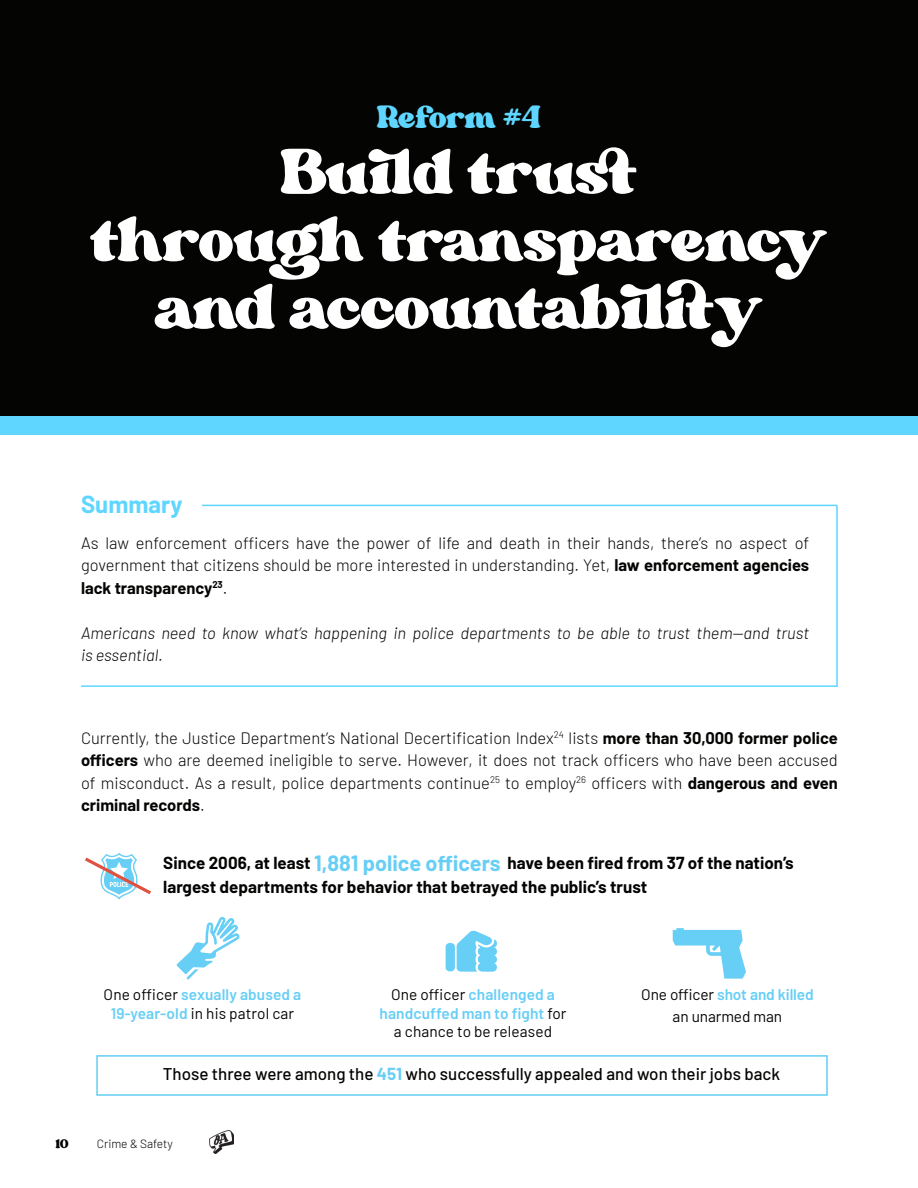
<style>
.page{position:relative;width:918px;height:1188px;background:#fff}
.page>*{position:absolute;margin:0;border:0;box-sizing:border-box;transform-origin:0 0}
.t1{font:90px/67.5px "Margin";color:#fff;text-align:center}
.t2{font:45px "Margin";color:#5ed6ff}
.t3{font:700 24px "Barlow";color:#5ed6ff}
.t4{font:18px "Margin";color:#000}
.t5{font:700 16.95px/23.2px "Barlow";color:#040503}
.t6{font:500 16.95px "Barlow";color:#040503}
.t7{font:300 16.5px/22.5px "Barlow";color:#040503;text-align:justify}
.t8{font:italic 300 16.5px/22.5px "Barlow";color:#040503}
.t9{font:15.45px/18.5px "Barlow";color:#040503;text-align:center}
.t10{font:600 15.45px/18.5px "Barlow";letter-spacing:.01em;color:#67cef5;text-align:center}
.t11{font:300 12px "Barlow";color:#000}
.s1{font-weight:700}
.s2{font-size:21.6px;color:#67cef5}
.s3{font-weight:600;color:#67cef5}
.s4{font-weight:700;color:#67cef5}
.s5{font-weight:400;color:#040503}
</style>
<div class="page">
<img style="left:209px;top:1130px;width:25px;height:24px">
<div style="left:0;top:364px;width:918px;height:71px;background:#5ed6ff"></div>
<div style="left:0;top:0;width:918px;height:415px;background:#040503"></div>
<hr style="left:81px;top:685px;width:756px;height:2px;background:#5ed6ff">
<hr style="left:202px;top:505px;width:635px;height:1px;background:#5ed6ff">
<hr style="left:836px;top:505px;width:2px;height:182px;background:#5ed6ff">
<svg style="left:446px;top:931px;width:51px;height:41px"></svg>
<svg style="left:673px;top:928px;width:73px;height:51px"></svg>
<svg style="left:85px;top:853px;width:66px;height:47px"></svg>
<svg style="left:176px;top:917px;width:64px;height:63px"></svg>
<div style="left:96px;top:1055px;width:732px;height:41px;border:2px solid #67cef5"></div>
<p class="t2" style="left:377px;top:96px;width:165px">Reform #4</p>
<p class="t1" style="left:90px;top:139px;width:739px">Build trust<br>through transparency and accountability</p>
<p class="t3" style="left:81px;top:487px;width:103px">Summary</p>
<p class="t7" style="left:81px;top:530px;width:730px">As law enforcement officers have the power of life and death in their hands, there’s no aspect of government that citizens should be more interested in understanding. Yet, <span class="s1">law enforcement agencies lack transparency</span><sup>23</sup>.</p>
<p class="t8" style="left:81px;top:620px;width:730px">Americans need to know what’s happening in police departments to be able to trust them—and trust is essential.</p>
<p class="t7" style="left:81px;top:725px;width:758px">Currently, the Justice Department’s National Decertification Index<sup>24</sup> lists <span class="s1">more than 30,000 former police officers</span> who are deemed ineligible to serve. However, it does not track officers who have been accused of misconduct. As a result, police departments continue<sup>25</sup> to employ<sup>26</sup> officers with <span class="s1">dangerous and even criminal records</span>.</p>
<p class="t5" style="left:163px;top:850px;width:632px">Since 2006, at least <span class="s2">1,881 police officers</span> have been fired from 37 of the nation’s largest departments for behavior that betrayed the public’s trust</p>
<p class="t9" style="left:380px;top:984px;width:188px">One officer <span class="s3">challenged a handcuffed man to fight</span> for a chance to be released</p>
<p class="t9" style="left:641px;top:983px;width:174px;line-height:21.6px">One officer <span class="s3">shot and killed </span>an unarmed man</p>
<p class="t6" style="left:163px;top:1062px;width:619px">Those three were among the <span class="s4">451</span> who successfully appealed and won their jobs back</p>
<p class="t10" style="left:104px;top:984px;width:199px"><span class="s5">One officer</span> sexually abused a<br>19-year-old <span class="s5">in his patrol car</span></p>
<p class="t4" style="left:56px;top:1135px;width:14px">10</p>
<p class="t11" style="left:97px;top:1135px;width:77px">Crime &amp; Safety</p>
</div>
